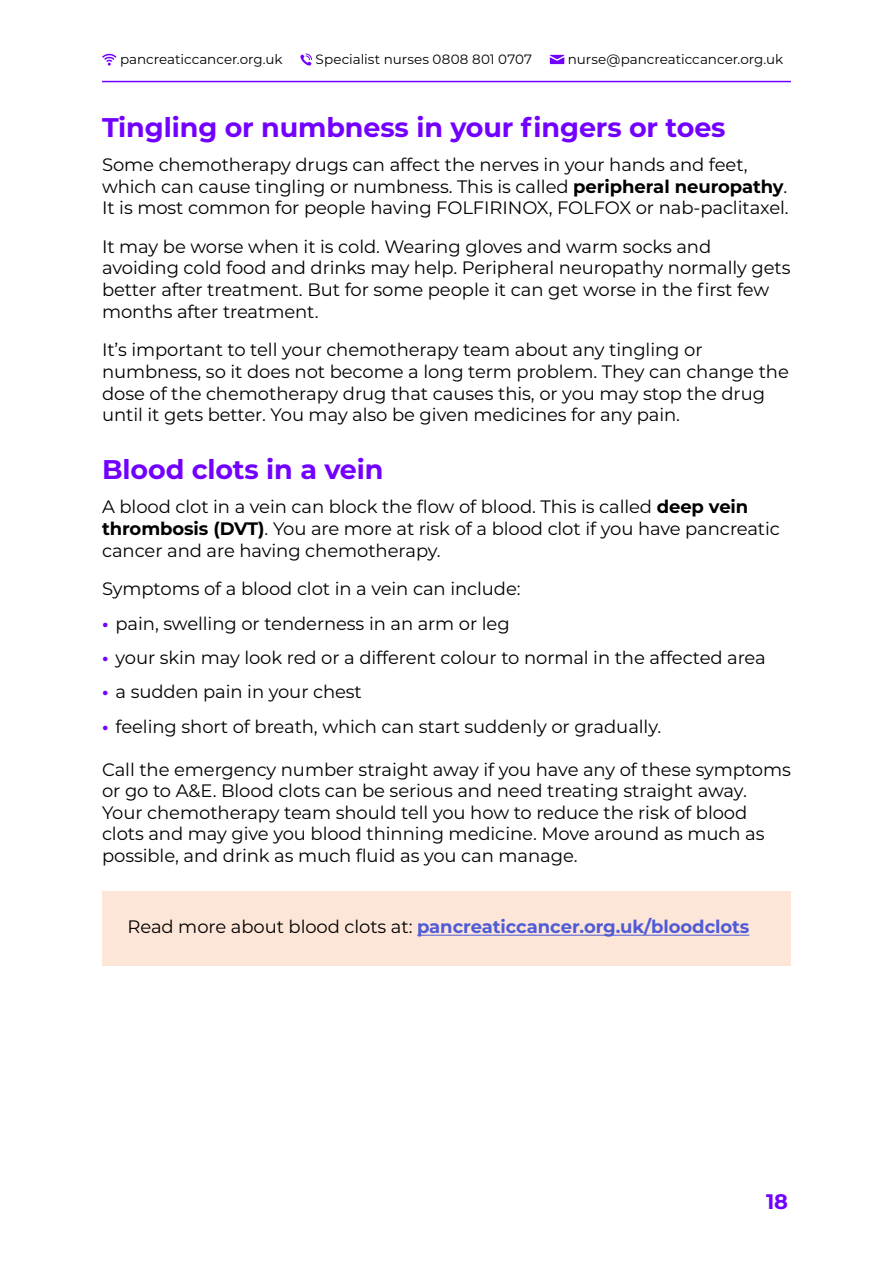
<style>
.page{position:relative;width:893px;height:1263px;background:#fff}
.page>*{position:absolute;margin:0;border:0;box-sizing:border-box;transform-origin:0 0}
.t1{font:700 27px "Montserrat";letter-spacing:-.005em;color:#7200ff}
.t2{font:700 21px "Montserrat";color:#7200ff}
.t3{font:18px/21.6px "Montserrat";letter-spacing:-.005em;color:#000}
.t4{font:700 18px "Montserrat";letter-spacing:-.005em;color:#4f5cd6}
.t5{font:13.5px "Montserrat";color:#000}
.s1{font-weight:700}
.s2{font-weight:700;color:#7200ff}
.s3{font-weight:400;color:#000}
</style>
<div class="page">
<svg style="left:102px;top:53px;width:15px;height:13px"></svg>
<svg style="left:300px;top:53px;width:12px;height:13px"></svg>
<svg style="left:550px;top:55px;width:15px;height:9px"></svg>
<hr style="left:102px;top:81px;width:689px;height:1px;background:#7200ff">
<div style="left:102px;top:891px;width:689px;height:74px;background:#fde5d7"></div>
<hr style="left:417px;top:935px;width:332px;height:1px;background:#4f5cd6">
<p class="t5" style="left:120px;top:50px;width:164px">pancreaticcancer.org.uk</p>
<p class="t5" style="left:316px;top:50px;width:218px">Specialist nurses 0808 801 0707</p>
<p class="t5" style="left:568px;top:50px;width:217px">nurse@pancreaticcancer.org.uk</p>
<h1 class="t1" style="left:102px;top:108px;width:625px">Tingling or numbness in your fingers or toes</h1>
<p class="t3" style="left:102px;top:153px;width:688px">Some chemotherapy drugs can affect the nerves in your hands and feet, which can cause tingling or numbness. This is called <span class="s1">peripheral neuropathy</span>.<br>It is most common for people having FOLFIRINOX, FOLFOX or nab-paclitaxel.</p>
<p class="t3" style="left:102px;top:235px;width:690px">It may be worse when it is cold. Wearing gloves and warm socks and avoiding cold food and drinks may help. Peripheral neuropathy normally gets better after treatment. But for some people it can get worse in the first few months after treatment.</p>
<p class="t3" style="left:102px;top:338px;width:688px">It’s important to tell your chemotherapy team about any tingling or numbness, so it does not become a long term problem. They can change the dose of the chemotherapy drug that causes this, or you may stop the drug until it gets better. You may also be given medicines for any pain.</p>
<h1 class="t1" style="left:102px;top:450px;width:283px">Blood clots in a vein</h1>
<p class="t3" style="left:102px;top:496px;width:679px">A blood clot in a vein can block the flow of blood. This is called <span class="s1">deep vein thrombosis (DVT)</span>. You are more at risk of a blood clot if you have pancreatic cancer and are having chemotherapy.</p>
<p class="t3" style="left:102px;top:577px;width:420px">Symptoms of a blood clot in a vein can include:</p>
<p class="t3" style="left:102px;top:612px;width:409px"><span class="s2">•</span> pain, swelling or tenderness in an arm or leg</p>
<p class="t3" style="left:102px;top:646px;width:665px"><span class="s2">•</span> your skin may look red or a different colour to normal in the affected area</p>
<p class="t3" style="left:102px;top:680px;width:261px"><span class="s2">•</span> a sudden pain in your chest</p>
<p class="t3" style="left:102px;top:715px;width:561px"><span class="s2">•</span> feeling short of breath, which can start suddenly or gradually.</p>
<p class="t3" style="left:102px;top:758px;width:690px">Call the emergency number straight away if you have any of these symptoms or go to A&amp;E. Blood clots can be serious and need treating straight away.<br>Your chemotherapy team should tell you how to reduce the risk of blood clots and may give you blood thinning medicine. Move around as much as possible, and drink as much fluid as you can manage.</p>
<p class="t4" style="left:128px;top:914px;width:623px"><span class="s3">Read more about blood clots at:</span> pancreaticcancer.org.uk/bloodclots</p>
<p class="t2" style="left:766px;top:1186px;width:23px">18</p>
</div>
